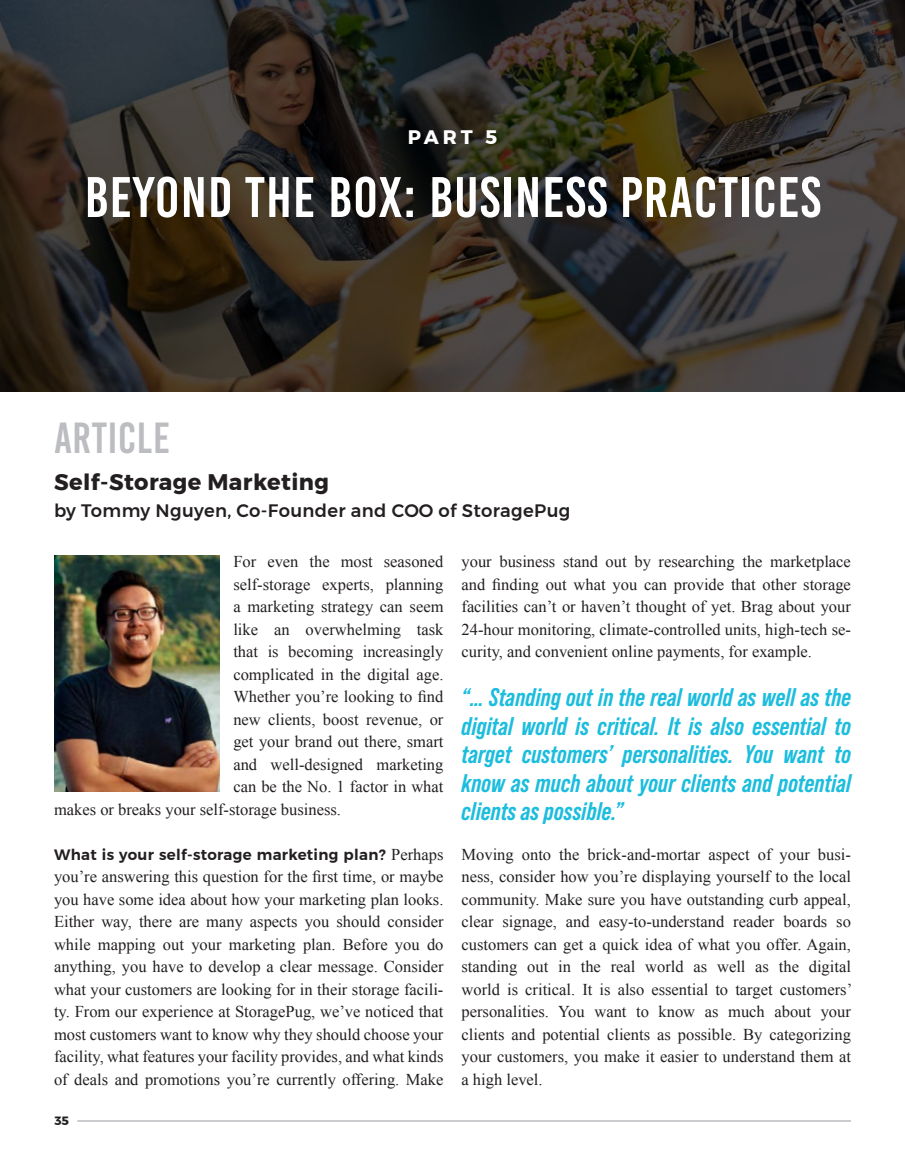
<style>
.page{position:relative;width:905px;height:1175px;background:#fff}
.page>*{position:absolute;margin:0;border:0;box-sizing:border-box;transform-origin:0 0}
.t1{font:57px "Bebas Kai";letter-spacing:.02em;color:#fff}
.t2{font:43.5px "Bebas Kai";letter-spacing:.02em;color:#bcbdc0}
.t3{font:italic 700 25.5px/28.5px "Bebas Neue Pro";letter-spacing:.01em;color:#1cbddd;text-align:justify}
.t4{font:700 22.5px "Montserrat";letter-spacing:.02em;color:#231f20}
.t5{font:700 19.5px "Montserrat";color:#fff}
.t6{font:500 18px "Montserrat";letter-spacing:.02em;color:#231f20}
.t7{font:16.5px/22.5px "Times New Roman";color:#231f20;text-align:justify}
.t8{font:600 15px "Montserrat";letter-spacing:.02em;color:#231f20}
.t9{font:700 12px "Montserrat";color:#231f20}
.s1{font-family:"Times New Roman";font-weight:400;font-size:16.5px}
</style>
<div class="page">
<svg style="left:0;top:0;width:904px;height:392px;background:#322d25"></svg>
<img style="left:54px;top:555px;width:166px;height:236px">
<hr style="left:77px;top:1120px;width:774px;height:1px;background:#bcbdc0">
<p class="t5" style="left:408px;top:122px;width:91px">PART 5</p>
<p class="t1" style="left:85px;top:167px;width:737px">BEYOND THE BOX: BUSINESS PRACTICES</p>
<p class="t2" style="left:54px;top:415px;width:117px">ARTICLE</p>
<p class="t4" style="left:54px;top:464px;width:276px">Self-Storage Marketing</p>
<p class="t6" style="left:54px;top:496px;width:518px">by Tommy Nguyen, Co-Founder and COO of StoragePug</p>
<p class="t7" style="left:233px;top:550px;width:211px">For even the most seasoned</p>
<p class="t7" style="left:233px;top:572px;width:211px">self-storage experts, planning</p>
<p class="t7" style="left:233px;top:595px;width:211px">a marketing strategy can seem</p>
<p class="t7" style="left:233px;top:617px;width:211px">like an overwhelming task</p>
<p class="t7" style="left:233px;top:640px;width:211px">that is becoming increasingly</p>
<p class="t7" style="left:233px;top:662px;width:211px">complicated in the digital age.</p>
<p class="t7" style="left:233px;top:685px;width:211px">Whether you’re looking to find</p>
<p class="t7" style="left:233px;top:707px;width:211px">new clients, boost revenue, or</p>
<p class="t7" style="left:233px;top:730px;width:211px">get your brand out there, smart</p>
<p class="t7" style="left:233px;top:752px;width:211px">and well-designed marketing</p>
<p class="t7" style="left:233px;top:775px;width:211px">can be the No. 1 factor in what</p>
<p class="t7" style="left:54px;top:797px;width:288px">makes or breaks your self-storage business.</p>
<p class="t8" style="left:54px;top:842px;width:391px">What is your self-storage marketing plan? <span class="s1">Perhaps</span></p>
<p class="t7" style="left:54px;top:865px;width:391px">you’re answering this question for the first time, or maybe you have some idea about how your marketing plan looks.<br>Either way, there are many aspects you should consider while mapping out your marketing plan. Before you do anything, you have to develop a clear message. Consider what your customers are looking for in their storage facili&shy;ty. From our experience at StoragePug, we’ve noticed that most customers want to know why they should choose your facility, what features your facility provides, and what kinds of deals and promotions you’re currently offering. Make</p>
<p class="t9" style="left:54px;top:1111px;width:16px">35</p>
<p class="t7" style="left:461px;top:550px;width:391px">your business stand out by researching the marketplace and finding out what you can provide that other storage facilities can’t or haven’t thought of yet. Brag about your 24-hour monitoring, climate-controlled units, high-tech se&shy;curity, and convenient online payments, for example.</p>
<p class="t3" style="left:461px;top:682px;width:391px">“... Standing out in the real world as well as the digital world is critical. It is also essential to target customers’ personalities. You want to know as much about your clients and potential clients as possible.”</p>
<p class="t7" style="left:461px;top:842px;width:392px">Moving onto the brick-and-mortar aspect of your busi&shy;ness, consider how you’re displaying yourself to the local community. Make sure you have outstanding curb appeal, clear signage, and easy-to-understand reader boards so customers can get a quick idea of what you offer. Again, standing out in the real world as well as the digital world is critical. It is also essential to target customers’ personalities. You want to know as much about your clients and potential clients as possible. By categorizing your customers, you make it easier to understand them at a high level.</p>
</div>
